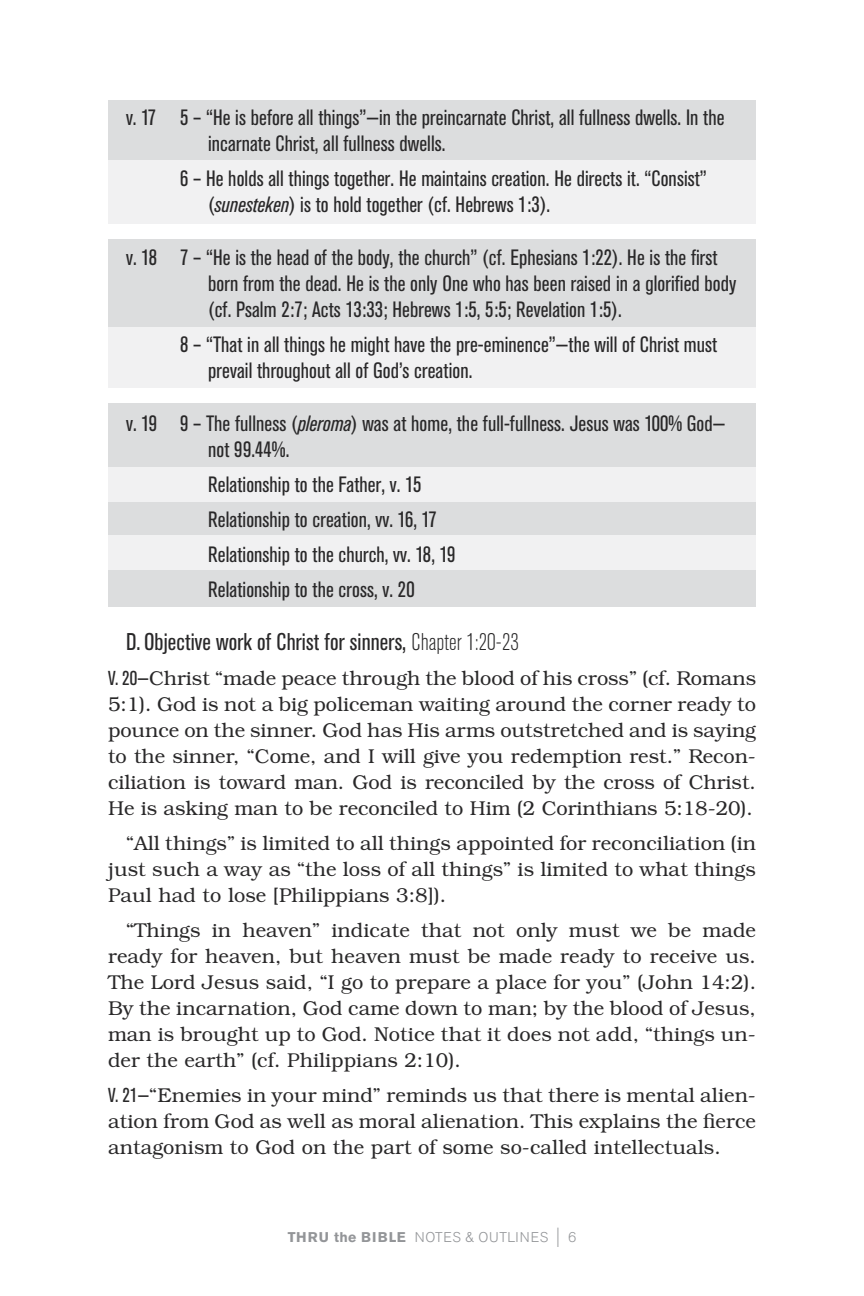
<style>
.page{position:relative;width:864px;height:1296px;background:#fff}
.page>*{position:absolute;margin:0;border:0;box-sizing:border-box;transform-origin:0 0}
.t1{font:condensed 24px "Akzidenz Grotesk Std";letter-spacing:.005em;color:#292829}
.t2{font:condensed 22px/26px "Akzidenz Grotesk Std";letter-spacing:.005em;color:#292829}
.t3{font:300 20px/26px "Bookman";letter-spacing:.005em;color:#292829;text-align:justify}
.t4{font:300 14px "Akzidenz Grotesk Std";letter-spacing:.035em;color:#939598}
.s1{font-style:italic}
.s2{font-weight:300}
.s3{font-family:"Akzidenz Grotesk Std";font-weight:400;font-stretch:condensed}
.s4{font-weight:700}
.s5{font-size:21px}
</style>
<div class="page">
<div style="left:108px;top:403px;width:648px;height:204px;background:#dcddde"></div>
<div style="left:108px;top:467px;width:648px;height:34px;background:#f1f1f2"></div>
<div style="left:108px;top:535px;width:648px;height:34px;background:#f1f1f2"></div>
<div style="left:108px;top:239px;width:648px;height:149px;background:#dcddde"></div>
<div style="left:108px;top:328px;width:648px;height:60px;background:#f1f1f2"></div>
<div style="left:108px;top:100px;width:648px;height:124px;background:#dcddde"></div>
<div style="left:108px;top:160px;width:648px;height:64px;background:#f1f1f2"></div>
<p class="t2" style="left:208px;top:104px;width:518px;text-indent:-82px">v. 17 5 – “He is before all things”—in the preincarnate Christ, all fullness dwells. In the incarnate Christ, all fullness dwells.</p>
<p class="t2" style="left:208px;top:165px;width:500px;text-indent:-28px">6 – He holds all things together. He maintains creation. He directs it. “Consist” (<span class="s1">sunesteken</span>) is to hold together (cf. Hebrews 1:3).</p>
<p class="t2" style="left:208px;top:244px;width:530px;text-indent:-82px">v. 18 7 – “He is the head of the body, the church” (cf. Ephesians 1:22). He is the first born from the dead. He is the only One who has been raised in a glorified body (cf. Psalm 2:7; Acts 13:33; Hebrews 1:5, 5:5; Revelation 1:5).</p>
<p class="t2" style="left:208px;top:331px;width:511px;text-indent:-28px">8 – “That in all things he might have the pre-eminence”—the will of Christ must prevail throughout all of God’s creation.</p>
<p class="t2" style="left:208px;top:410px;width:519px;text-indent:-82px">v. 19 9 – The fullness (<span class="s1">pleroma</span>) was at home, the full-fullness. Jesus was 100% God— not 99.44%.</p>
<p class="t2" style="left:208px;top:467px;width:249px;line-height:35px">Relationship to the Father, v. 15<br>Relationship to creation, vv. 16, 17<br>Relationship to the church, vv. 18, 19<br>Relationship to the cross, v. 20</p>
<p class="t1" style="left:126px;top:628px;width:395px">D. Objective work of Christ for sinners, <span class="s2">Chapter 1:20-23</span></p>
<p class="t3" style="left:108px;top:665px;width:650px"><span class="s3">V. 20—</span>Christ “made peace through the blood of his cross” (cf. Romans 5:1). God is not a big policeman waiting around the corner ready to pounce on the sinner. God has His arms outstretched and is saying to the sinner, “Come, and I will give you redemption rest.” Recon&shy;ciliation is toward man. God is reconciled by the cross of Christ.<br>He is asking man to be reconciled to Him (2 Corinthians 5:18-20).</p>
<p class="t3" style="left:108px;top:830px;width:650px;text-indent:18px">“All things” is limited to all things appointed for reconciliation (in just such a way as “the loss of all things” is limited to what things Paul had to lose [Philippians 3:8]).</p>
<p class="t3" style="left:108px;top:917px;width:650px;text-indent:18px">“Things in heaven” indicate that not only must we be made ready for heaven, but heaven must be made ready to receive us.<br>The Lord Jesus said, “I go to prepare a place for you” (John 14:2).<br>By the incarnation, God came down to man; by the blood of Jesus, man is brought up to God. Notice that it does not add, “things un&shy;der the earth” (cf. Philippians 2:10).</p>
<p class="t3" style="left:108px;top:1082px;width:649px"><span class="s3">V. 21—</span>“Enemies in your mind” reminds us that there is mental alien&shy;ation from God as well as moral alienation. This explains the fierce antagonism to God on the part of some so-called intellectuals.</p>
<p class="t4" style="left:288px;top:1229px;width:290px"><span class="s4">THRU the BIBLE</span> NOTES &amp; OUTLINES <span class="s5">|</span> 6</p>
</div>
